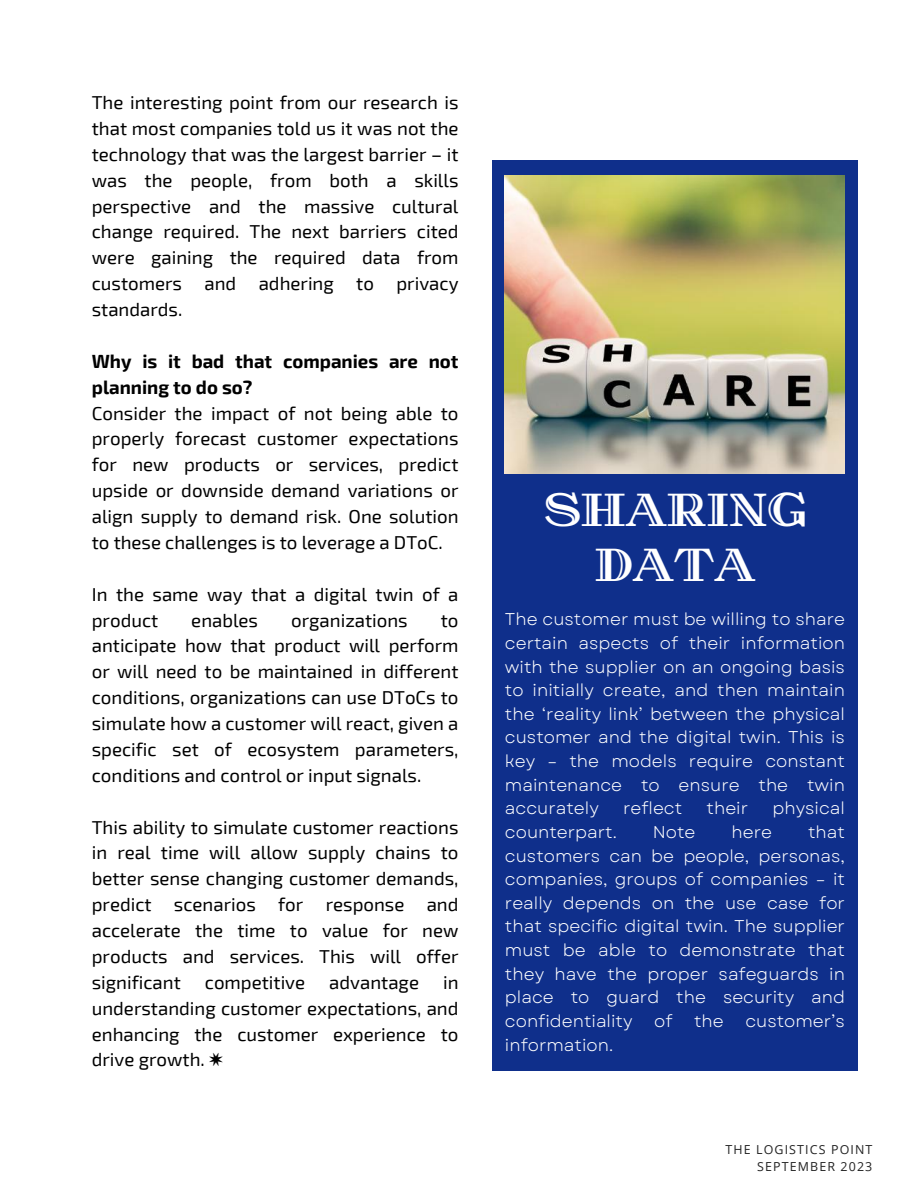
<style>
.page{position:relative;width:918px;height:1188px;background:#fff}
.page>*{position:absolute;margin:0;border:0;box-sizing:border-box;transform-origin:0 0}
.t1{font:46.05px/54.4px "ST Meteoritika";color:#fff;text-align:center}
.t2{font:18.75px/25.8px "Exo 2";color:#000;text-align:justify}
.t3{font:700 18.75px/25.8px "Exo 2";color:#000}
.t4{font:16.95px/23.7px "Garet";color:#fff;text-align:justify}
.t5{font:12.45px/16.8px "Open Sans";letter-spacing:.09em;color:#222;text-align:right}
.s1{font-family:"Free Serif"}
</style>
<div class="page">
<div style="left:492px;top:161px;width:366px;height:910px;background:#0f2f8b"></div>
<img style="left:505px;top:176px;width:340px;height:298px">
<p class="t2" style="left:92px;top:89px;width:368px">The interesting point from our research is that most companies told us it was not the technology that was the largest barrier – it was the people, from both a skills perspective and the massive cultural change required. The next barriers cited were gaining the required data from customers and adhering to privacy standards.</p>
<p class="t3" style="left:92px;top:347px;width:368px">Why is it bad that companies are not planning to do so?</p>
<p class="t2" style="left:92px;top:399px;width:368px">Consider the impact of not being able to properly forecast customer expectations for new products or services, predict upside or downside demand variations or align supply to demand risk. One solution to these challenges is to leverage a DToC.</p>
<p class="t2" style="left:92px;top:580px;width:368px">In the same way that a digital twin of a product</p>
<p class="t2" style="left:191px;top:606px;width:68px">enables</p>
<p class="t2" style="left:291px;top:606px;width:118px">organizations</p>
<p class="t2" style="left:92px;top:606px;width:368px;text-indent:349px">to anticipate how that product will perform or will need to be maintained in different conditions, organizations can use DToCs to simulate how a customer will react, given a specific set of ecosystem parameters, conditions and control or input signals.</p>
<p class="t2" style="left:92px;top:813px;width:368px">This ability to simulate customer reactions in real time will allow supply chains to better sense changing customer demands, predict scenarios for response and accelerate the time to value for new products and services. This will offer significant</p>
<p class="t2" style="left:205px;top:968px;width:102px">competitive</p>
<p class="t2" style="left:329px;top:968px;width:91px">advantage</p>
<p class="t2" style="left:92px;top:968px;width:368px;text-indent:351px">in understanding customer expectations, and enhancing the customer experience to drive growth. <span class="s1">✷</span></p>
<h1 class="t1" style="left:544px;top:486px;width:263px">SHARING<br>DATA</h1>
<p class="t4" style="left:505px;top:608px;width:342px">The customer must be willing to share certain aspects of their information with the supplier on an ongoing basis to initially create, and then maintain the ‘reality link’ between the physical customer and the digital twin. This is key – the models require constant maintenance to ensure the twin accurately</p>
<p class="t4" style="left:623px;top:797px;width:61px">reflect</p>
<p class="t4" style="left:707px;top:797px;width:43px">their</p>
<p class="t4" style="left:772px;top:797px;width:74px">physical</p>
<p class="t4" style="left:505px;top:820px;width:342px;text-indent:303px">that customers can be people, personas, companies, groups of companies – it really depends on the use case for that specific digital twin. The supplier must be able to demonstrate that they have the proper safeguards in place to guard the security and confidentiality</p>
<p class="t4" style="left:505px;top:820px;width:113px">counterpart.</p>
<p class="t4" style="left:653px;top:820px;width:44px">Note</p>
<p class="t4" style="left:732px;top:820px;width:42px">here</p>
<p class="t4" style="left:654px;top:1009px;width:20px">of</p>
<p class="t4" style="left:694px;top:1009px;width:31px">the</p>
<p class="t4" style="left:745px;top:1009px;width:101px">customer’s</p>
<p class="t4" style="left:505px;top:1033px;width:110px">information.</p>
<p class="t5" style="left:726px;top:1141px;width:148px">THE LOGISTICS POINT<br>SEPTEMBER 2023</p>
</div>
